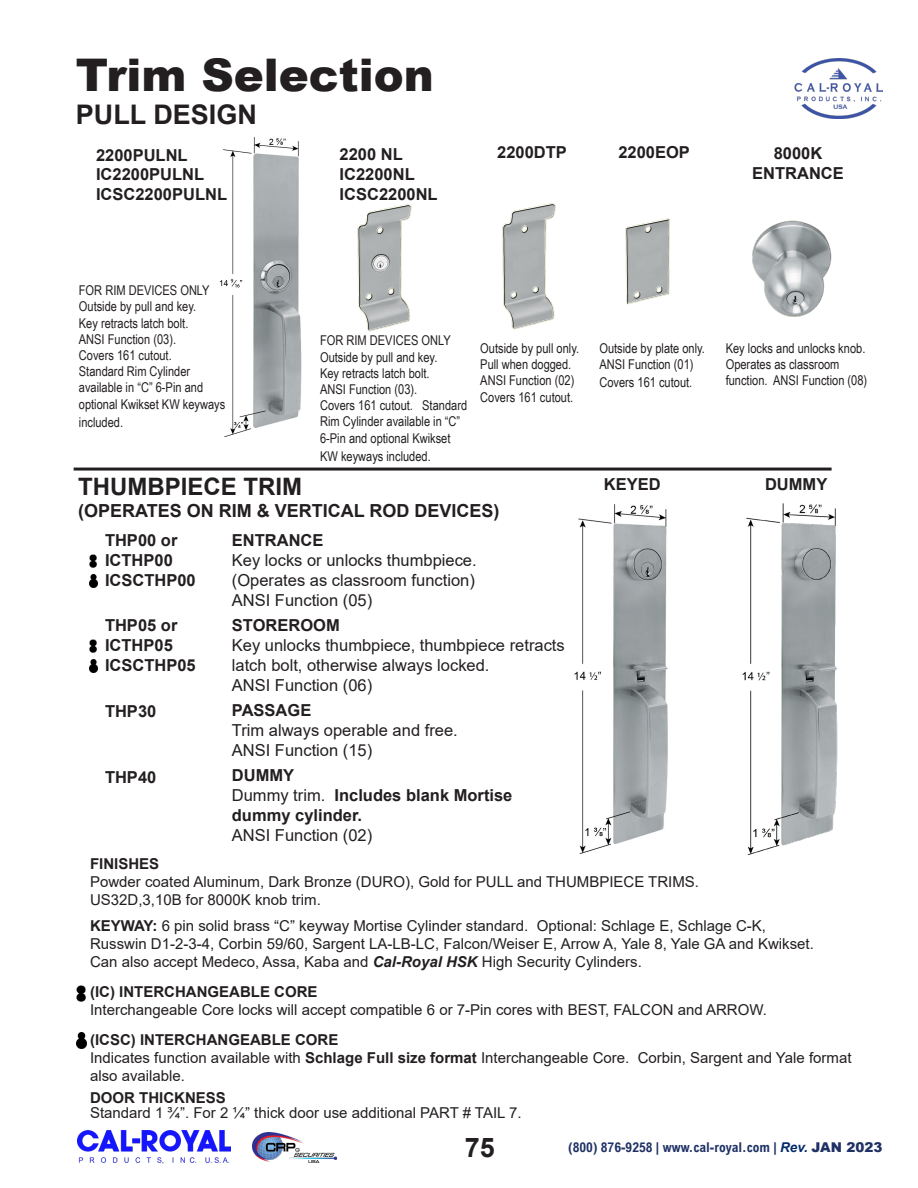
<style>
.page{position:relative;width:918px;height:1188px;background:#fff}
.page>*{position:absolute;margin:0;border:0;box-sizing:border-box;transform-origin:0 0}
.t1{font:900 45px "Arial";color:#231f20}
.t2{font:700 27px "Arial";color:#231f20}
.t3{font:700 24px "Arial";color:#231f20}
.t4{font:700 18px "Arial";color:#231f20}
.t5{font:700 16.5px "Arial";color:#231f20}
.t6{font:16.5px/19.8px "Arial";color:#231f20}
.t7{font:15px/18px "Arial";color:#231f20}
.t8{font:700 15px "Arial";color:#231f20}
.t9{font:13.5px/16.2px "Arial Narrow";color:#231f20}
.t10{font:700 condensed 13.5px "Arial";color:#1f3165}
.s1{font-weight:400}
.s2{font-weight:700}
.s3{font-weight:700;font-style:italic}
.s4{font-style:italic;font-stretch:normal;color:#002a69}
.s5{font-weight:900;font-stretch:normal}
</style>
<div class="page">
<img style="left:794px;top:59px;width:89px;height:60px">
<img style="left:77px;top:1130px;width:153px;height:34px">
<img style="left:252px;top:1133px;width:84px;height:29px">
<img style="left:219px;top:138px;width:83px;height:298px">
<img style="left:357px;top:204px;width:55px;height:128px">
<hr style="left:74px;top:468px;width:758px;height:3px;background:#231f20">
<img style="left:574px;top:504px;width:94px;height:350px">
<img style="left:742px;top:504px;width:96px;height:351px">
<img style="left:502px;top:203px;width:54px;height:127px">
<img style="left:625px;top:218px;width:45px;height:87px">
<img style="left:752px;top:220px;width:80px;height:97px">
<svg style="left:90px;top:554px;width:7px;height:13px"></svg>
<svg style="left:90px;top:640px;width:7px;height:13px"></svg>
<svg style="left:89px;top:574px;width:8px;height:13px"></svg>
<svg style="left:89px;top:660px;width:8px;height:13px"></svg>
<img style="left:77px;top:985px;width:9px;height:17px">
<img style="left:76px;top:1033px;width:11px;height:16px">
<p class="t1" style="left:76px;top:42px;width:360px">Trim Selection</p>
<p class="t2" style="left:76px;top:95px;width:183px">PULL DESIGN</p>
<p class="t5" style="left:96px;top:143px;width:93px">2200PULNL</p>
<p class="t5" style="left:96px;top:163px;width:110px">IC2200PULNL</p>
<p class="t5" style="left:96px;top:183px;width:133px">ICSC2200PULNL</p>
<p class="t5" style="left:340px;top:142px;width:65px">2200 NL</p>
<p class="t5" style="left:340px;top:162px;width:77px">IC2200NL</p>
<p class="t5" style="left:340px;top:182px;width:100px">ICSC2200NL</p>
<p class="t5" style="left:497px;top:141px;width:71px">2200DTP</p>
<p class="t5" style="left:618px;top:141px;width:73px">2200EOP</p>
<p class="t5" style="left:774px;top:142px;width:50px">8000K</p>
<p class="t5" style="left:752px;top:162px;width:93px">ENTRANCE</p>
<p class="t9" style="left:79px;top:282px;width:132px">FOR RIM DEVICES ONLY</p>
<p class="t9" style="left:79px;top:298px;width:119px">Outside by pull and key.</p>
<p class="t9" style="left:79px;top:314px;width:111px">Key retracts latch bolt.</p>
<p class="t9" style="left:79px;top:331px;width:99px">ANSI Function (03).</p>
<p class="t9" style="left:79px;top:347px;width:94px">Covers 161 cutout.</p>
<p class="t9" style="left:79px;top:363px;width:113px">Standard Rim Cylinder</p>
<p class="t9" style="left:79px;top:379px;width:126px">available in “C” 6-Pin and</p>
<p class="t9" style="left:79px;top:395px;width:148px">optional Kwikset KW keyways</p>
<p class="t9" style="left:79px;top:413px;width:46px">included.</p>
<p class="t9" style="left:320px;top:332px;width:132px">FOR RIM DEVICES ONLY</p>
<p class="t9" style="left:320px;top:348px;width:119px">Outside by pull and key.<br>Key retracts latch bolt.</p>
<p class="t9" style="left:320px;top:381px;width:99px">ANSI Function (03).</p>
<p class="t9" style="left:320px;top:397px;width:149px">Covers 161 cutout. Standard<br>Rim Cylinder available in “C”<br>6-Pin and optional Kwikset</p>
<p class="t9" style="left:320px;top:447px;width:112px">KW keyways included.</p>
<p class="t9" style="left:480px;top:340px;width:100px">Outside by pull only.</p>
<p class="t9" style="left:480px;top:356px;width:93px">Pull when dogged.</p>
<p class="t9" style="left:480px;top:372px;width:96px">ANSI Function (02)</p>
<p class="t9" style="left:480px;top:388px;width:94px">Covers 161 cutout.</p>
<p class="t3" style="left:78px;top:470px;width:225px">THUMBPIECE TRIM</p>
<p class="t4" style="left:78px;top:498px;width:423px">(OPERATES ON RIM &amp; VERTICAL ROD DEVICES)</p>
<p class="t5" style="left:105px;top:529px;width:74px">THP00 or</p>
<p class="t5" style="left:105px;top:549px;width:69px">ICTHP00</p>
<p class="t5" style="left:105px;top:569px;width:92px">ICSCTHP00</p>
<p class="t5" style="left:105px;top:614px;width:74px">THP05 or</p>
<p class="t5" style="left:105px;top:633px;width:69px">ICTHP05</p>
<p class="t5" style="left:105px;top:653px;width:92px">ICSCTHP05</p>
<p class="t5" style="left:105px;top:700px;width:53px">THP30</p>
<p class="t5" style="left:105px;top:765px;width:53px">THP40</p>
<p class="t5" style="left:232px;top:529px;width:93px">ENTRANCE</p>
<p class="t6" style="left:232px;top:550px;width:246px">Key locks or unlocks thumbpiece.</p>
<p class="t6" style="left:232px;top:570px;width:244px">(Operates as classroom function)</p>
<p class="t6" style="left:232px;top:590px;width:142px">ANSI Function (05)</p>
<p class="t5" style="left:232px;top:614px;width:109px">STOREROOM</p>
<p class="t6" style="left:232px;top:635px;width:334px">Key unlocks thumbpiece, thumbpiece retracts latch bolt, otherwise always locked.</p>
<p class="t6" style="left:232px;top:675px;width:142px">ANSI Function (06)</p>
<p class="t5" style="left:232px;top:699px;width:81px">PASSAGE</p>
<p class="t6" style="left:232px;top:720px;width:227px">Trim always operable and free.</p>
<p class="t6" style="left:232px;top:740px;width:142px">ANSI Function (15)</p>
<p class="t5" style="left:232px;top:764px;width:64px">DUMMY</p>
<p class="t5" style="left:232px;top:784px;width:282px"><span class="s1">Dummy trim.</span> Includes blank Mortise</p>
<p class="t5" style="left:232px;top:804px;width:132px">dummy cylinder.</p>
<p class="t6" style="left:232px;top:825px;width:142px">ANSI Function (02)</p>
<p class="t9" style="left:599px;top:340px;width:107px">Outside by plate only.</p>
<p class="t9" style="left:599px;top:356px;width:96px">ANSI Function (01)</p>
<p class="t9" style="left:599px;top:374px;width:94px">Covers 161 cutout.</p>
<p class="t9" style="left:726px;top:340px;width:143px">Key locks and unlocks knob.<br>Operates as classroom function. ANSI Function (08)</p>
<p class="t5" style="left:604px;top:473px;width:58px">KEYED</p>
<p class="t5" style="left:765px;top:473px;width:64px">DUMMY</p>
<p class="t8" style="left:90px;top:854px;width:71px">FINISHES</p>
<p class="t7" style="left:90px;top:873px;width:611px">Powder coated Aluminum, Dark Bronze (DURO), Gold for PULL and THUMBPIECE TRIMS.</p>
<p class="t7" style="left:90px;top:891px;width:232px">US32D,3,10B for 8000K knob trim.</p>
<p class="t7" style="left:90px;top:917px;width:678px"><span class="s2">KEYWAY:</span> 6 pin solid brass “C” keyway Mortise Cylinder standard. Optional: Schlage E, Schlage C-K,</p>
<p class="t7" style="left:90px;top:935px;width:725px">Russwin D1-2-3-4, Corbin 59/60, Sargent LA-LB-LC, Falcon/Weiser E, Arrow A, Yale 8, Yale GA and Kwikset.<br>Can also accept Medeco, Assa, Kaba and <span class="s3">Cal-Royal HSK</span> High Security Cylinders.</p>
<p class="t8" style="left:90px;top:981px;width:229px">(IC) INTERCHANGEABLE CORE</p>
<p class="t7" style="left:90px;top:1001px;width:678px">Interchangeable Core locks will accept compatible 6 or 7-Pin cores with BEST, FALCON and ARROW.</p>
<p class="t8" style="left:90px;top:1029px;width:250px">(ICSC) INTERCHANGEABLE CORE</p>
<p class="t7" style="left:90px;top:1049px;width:763px">Indicates function available with <span class="s2">Schlage Full size format</span> Interchangeable Core. Corbin, Sargent and Yale format also available.</p>
<p class="t8" style="left:90px;top:1088px;width:137px">DOOR THICKNESS</p>
<p class="t7" style="left:90px;top:1104px;width:433px">Standard 1 ¾”. For 2 ¼” thick door use additional PART # TAIL 7.</p>
<h2 class="t2" style="left:465px;top:1129px;width:32px">75</h2>
<p class="t10" style="left:568px;top:1140px;width:316px">(800) 876-9258 | www.cal-royal.com | <span class="s4">Rev.</span> <span class="s5">JAN 2023</span></p>
</div>
